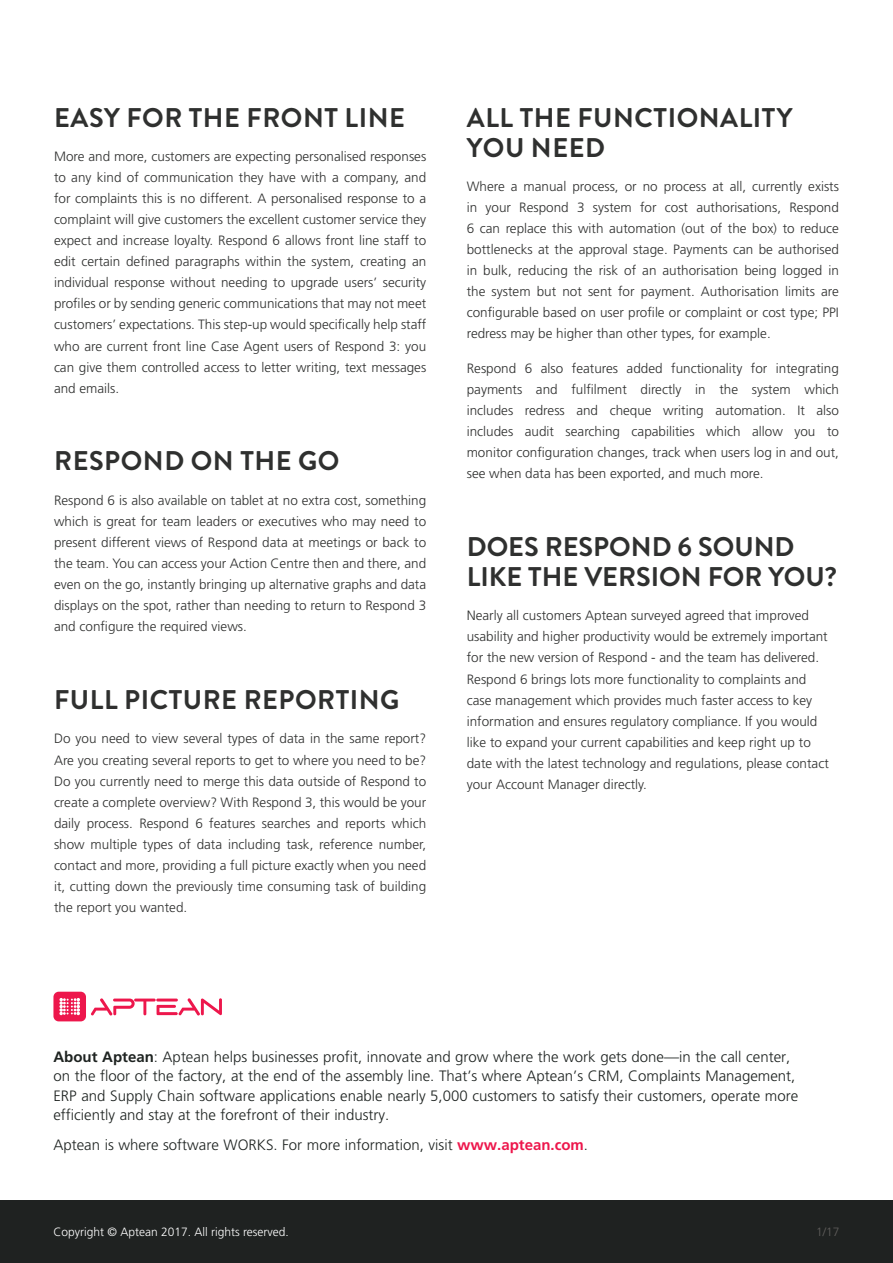
<style>
.page{position:relative;width:893px;height:1263px;background:#fff}
.page>*{position:absolute;margin:0;border:0;box-sizing:border-box;transform-origin:0 0}
.t1{font:700 27px/30px "Brandon Grotesque";letter-spacing:.02em;color:#2f302f}
.t2{font:700 27px/30px "Brandon Grotesque";color:#2f302f}
.t3{font:300 15px/19.5px "Frutiger LT Std";color:#1e2321}
.t4{font:300 13.5px/21px "Frutiger LT Std";color:#2f302f;text-align:justify}
.t5{font:300 12px "Frutiger LT Std";color:#fff}
.t6{font:300 12px "Frutiger LT Std";color:#615f5d}
.s1{font-weight:700}
.s2{font-weight:700;color:#ed174c}
</style>
<div class="page">
<div style="left:0;top:1200px;width:893px;height:63px;background:#1f2221"></div>
<div style="left:53px;top:992px;width:33px;height:29px;background:#ed174c;border-radius:5px"></div>
<svg style="left:59px;top:998px;width:21px;height:17px"></svg>
<svg style="left:91px;top:998px;width:131px;height:17px"></svg>
<h1 class="t1" style="left:54px;top:103px;width:352px">EASY FOR THE FRONT LINE</h1>
<p class="t4" style="left:54px;top:146px;width:374px">More and more, customers are expecting personalised responses to any kind of communication they have with a company, and for complaints this is no different. A personalised response to a complaint will give customers the excellent customer service they expect and increase loyalty. Respond 6 allows front line staff to edit certain defined paragraphs within the system, creating an individual response without needing to upgrade users’ security profiles or by sending generic communications that may not meet customers’ expectations. This step-up would specifically help staff who are current front line Case Agent users of Respond 3: you can give them controlled access to letter writing, text messages and emails.</p>
<h1 class="t1" style="left:54px;top:447px;width:287px">RESPOND ON THE GO</h1>
<p class="t4" style="left:54px;top:490px;width:374px">Respond 6 is also available on tablet at no extra cost, something which is great for team leaders or executives who may need to present different views of Respond data at meetings or back to the team. You can access your Action Centre then and there, and even on the go, instantly bringing up alternative graphs and data displays on the spot, rather than needing to return to Respond 3 and configure the required views.</p>
<h1 class="t1" style="left:54px;top:685px;width:347px">FULL PICTURE REPORTING</h1>
<p class="t4" style="left:54px;top:728px;width:374px">Do you need to view several types of data in the same report?<br>Are you creating several reports to get to where you need to be?<br>Do you currently need to merge this data outside of Respond to create a complete overview? With Respond 3, this would be your daily process. Respond 6 features searches and reports which show multiple types of data including task, reference number, contact and more, providing a full picture exactly when you need it, cutting down the previously time consuming task of building the report you wanted.</p>
<h1 class="t1" style="left:467px;top:103px;width:327px">ALL THE FUNCTIONALITY<br>YOU NEED</h1>
<p class="t4" style="left:467px;top:176px;width:374px">Where a manual process, or no process at all, currently exists in your Respond 3 system for cost authorisations, Respond 6 can replace this with automation (out of the box) to reduce bottlenecks at the approval stage. Payments can be authorised in bulk, reducing the risk of an authorisation being logged in the system but not sent for payment. Authorisation limits are configurable based on user profile or complaint or cost type; PPI redress may be higher than other types, for example.</p>
<p class="t4" style="left:467px;top:358px;width:374px">Respond 6 also features added functionality for integrating payments and fulfilment directly in the system which includes redress and cheque writing automation. It also includes audit searching capabilities which allow you to monitor configuration changes, track when users log in and out, see when data has been exported, and much more.</p>
<h1 class="t2" style="left:467px;top:532px;width:372px">DOES RESPOND 6 SOUND<br>LIKE THE VERSION FOR YOU?</h1>
<p class="t4" style="left:467px;top:605px;width:364px;text-align:left">Nearly all customers Aptean surveyed agreed that improved usability and higher productivity would be extremely important for the new version of Respond - and the team has delivered.<br>Respond 6 brings lots more functionality to complaints and case management which provides much faster access to key information and ensures regulatory compliance. If you would like to expand your current capabilities and keep right up to date with the latest technology and regulations, please contact your Account Manager directly.</p>
<p class="t3" style="left:53px;top:1047px;width:746px"><span class="s1">About Aptean</span>: Aptean helps businesses profit, innovate and grow where the work gets done—in the call center, on the floor of the factory, at the end of the assembly line. That’s where Aptean’s CRM, Complaints Management, ERP and Supply Chain software applications enable nearly 5,000 customers to satisfy their customers, operate more efficiently and stay at the forefront of their industry.</p>
<p class="t3" style="left:53px;top:1135px;width:536px">Aptean is where software WORKS. For more information, visit <span class="s2">www.aptean.com</span>.</p>
<p class="t5" style="left:53px;top:1225px;width:237px">Copyright © Aptean 2017. All rights reserved.</p>
<p class="t6" style="left:816px;top:1225px;width:25px">1/17</p>
</div>
